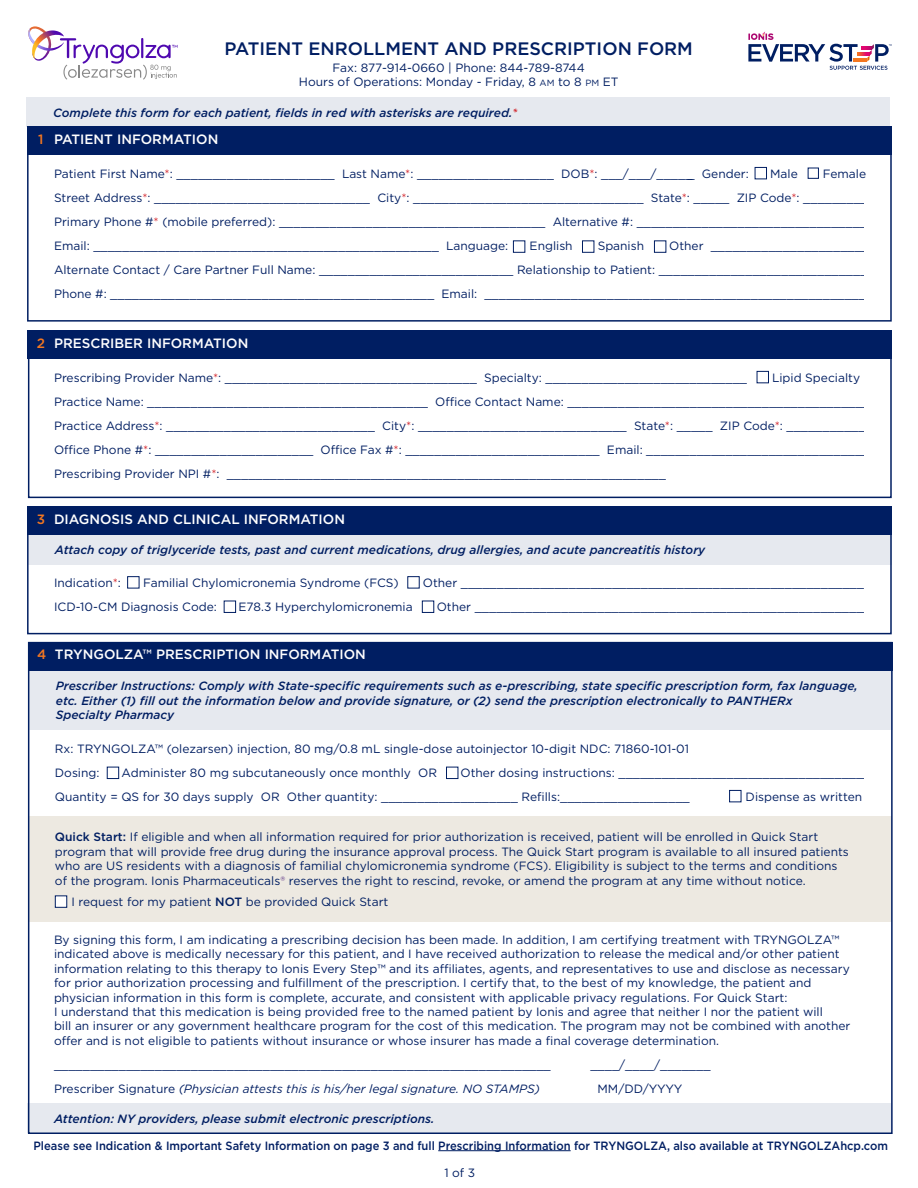
<style>
.page{position:relative;width:918px;height:1188px;background:#fff}
.page>*{position:absolute;margin:0;border:0;box-sizing:border-box;transform-origin:0 0}
.t1{font:500 18px "Gotham";color:#001e62}
.t2{font:500 13.5px "Gotham";color:#fff}
.t3{font:500 13.5px "Gotham";color:#f37721}
.t4{font:12px/14.4px "Gotham";color:#001e62}
.t5{font:italic 500 12px/14.4px "Gotham";color:#001e62}
.t6{font:500 12px "Gotham";color:#001e62;scale:.93 1}
.t7{font:italic 12px "Gotham";color:#001e62}
.s1{font-size:9px}
.s2{color:#d2232a}
.s3{font-weight:500}
.s4{color:#572c82}
.s5{font-style:normal}
</style>
<div class="page">
<div style="left:28px;top:816px;width:864px;height:105px;background:#ede9e1"></div>
<div style="left:27px;top:1103px;width:864px;height:29px;background:#e6e9ef"></div>
<div style="left:28px;top:535px;width:864px;height:29px;background:#e6e9ef"></div>
<div style="left:27px;top:127px;width:865px;height:195px;border:2px solid #001e62"></div>
<div style="left:28px;top:331px;width:864px;height:167px;border:2px solid #001e62"></div>
<div style="left:27px;top:507px;width:865px;height:127px;border:2px solid #001e62"></div>
<div style="left:26px;top:98px;width:864px;height:29px;background:#e6e9ef"></div>
<div style="left:27px;top:127px;width:865px;height:28px;background:#001e62"></div>
<div style="left:27px;top:331px;width:865px;height:28px;background:#001e62"></div>
<div style="left:27px;top:507px;width:865px;height:28px;background:#001e62"></div>
<svg style="left:28px;top:26px;width:149px;height:54px"></svg>
<svg style="left:748px;top:32px;width:144px;height:38px"></svg>
<div style="left:29px;top:670px;width:864px;height:59px;background:#e6e9ef"></div>
<div style="left:28px;top:642px;width:865px;height:28px;background:#001e62"></div>
<hr style="left:438px;top:1150px;width:133px;height:1px;background:#001e62">
<div style="left:127px;top:576px;width:12px;height:12px;background:#fff;border:1px solid #001e62"></div>
<div style="left:224px;top:601px;width:12px;height:12px;background:#fff;border:1px solid #001e62"></div>
<div style="left:107px;top:767px;width:12px;height:12px;background:#fff;border:1px solid #001e62"></div>
<div style="left:55px;top:895px;width:12px;height:13px;background:#fff;border:1px solid #001e62"></div>
<div style="left:422px;top:601px;width:12px;height:12px;background:#fff;border:1px solid #001e62"></div>
<div style="left:446px;top:767px;width:12px;height:12px;background:#fff;border:1px solid #001e62"></div>
<div style="left:729px;top:790px;width:12px;height:12px;background:#fff;border:1px solid #001e62"></div>
<svg style="left:407px;top:576px;width:13px;height:12px"></svg>
<div style="left:757px;top:371px;width:12px;height:12px;background:#fff;border:1px solid #001e62"></div>
<div style="left:755px;top:167px;width:12px;height:12px;background:#fff;border:1px solid #001e62"></div>
<div style="left:513px;top:240px;width:12px;height:13px;background:#fff;border:1px solid #001e62"></div>
<div style="left:582px;top:240px;width:12px;height:13px;background:#fff;border:1px solid #001e62"></div>
<div style="left:654px;top:240px;width:12px;height:13px;background:#fff;border:1px solid #001e62"></div>
<div style="left:808px;top:168px;width:11px;height:11px;background:#fff;border:1px solid #001e62"></div>
<p class="t3" style="left:38px;top:131px;width:7px">1</p>
<h1 class="t1" style="left:224px;top:37px;width:470px">PATIENT ENROLLMENT AND PRESCRIPTION FORM</h1>
<p class="t4" style="left:299px;top:60px;width:321px;text-align:center">Fax: 877-914-0660 | Phone: 844-789-8744<br>Hours of Operations: Monday - Friday, 8 <span class="s1">AM</span> to 8 <span class="s1">PM</span> ET</p>
<p class="t5" style="left:53px;top:105px;width:466px">Complete this form for each patient, fields in red with asterisks are required.<span class="s2">*</span></p>
<p class="t2" style="left:54px;top:131px;width:166px">PATIENT INFORMATION</p>
<p class="t4" style="left:54px;top:166px;width:696px">Patient First Name<span class="s2">*</span>: ______________________ Last Name<span class="s2">*</span>: ___________________ DOB<span class="s2">*</span>: ___/___/______ Gender:</p>
<p class="t4" style="left:770px;top:166px;width:29px">Male</p>
<p class="t4" style="left:54px;top:162px;width:816px;line-height:24px;text-indent:769px">Female Street Address<span class="s2">*</span>: ______________________________ City<span class="s2">*</span>: ________________________________ State<span class="s2">*</span>: _____ ZIP Code<span class="s2">*</span>: _________ Primary Phone #<span class="s2">*</span> (mobile preferred): _____________________________________ Alternative #: ________________________________ Email: ________________________________________________ Language:</p>
<p class="t4" style="left:54px;top:234px;width:817px;line-height:24px;text-indent:615px">Other ______________________<br>Alternate Contact / Care Partner Full Name: ___________________________ Relationship to Patient: _____________________________<br>Phone #: _____________________________________________ Email: _____________________________________________________</p>
<p class="t4" style="left:530px;top:238px;width:45px">English</p>
<p class="t4" style="left:598px;top:238px;width:48px">Spanish</p>
<p class="t3" style="left:37px;top:335px;width:10px">2</p>
<p class="t2" style="left:54px;top:335px;width:196px">PRESCRIBER INFORMATION</p>
<p class="t4" style="left:54px;top:366px;width:817px;line-height:24px;text-indent:718px">Lipid Specialty Practice Name: _______________________________________ Office Contact Name: __________________________________________ Practice Address<span class="s2">*</span>: _____________________________ City<span class="s2">*</span>: _____________________________ State<span class="s2">*</span>: _____ ZIP Code<span class="s2">*</span>: ___________ Office Phone #<span class="s2">*</span>: ______________________ Office Fax #<span class="s2">*</span>: ___________________________ Email: _______________________________ Prescribing Provider NPI #<span class="s2">*</span>: _____________________________________________________________</p>
<p class="t4" style="left:54px;top:370px;width:695px">Prescribing Provider Name<span class="s2">*</span>: ___________________________________ Specialty: ____________________________</p>
<p class="t3" style="left:37px;top:511px;width:10px">3</p>
<p class="t2" style="left:54px;top:511px;width:292px">DIAGNOSIS AND CLINICAL INFORMATION</p>
<p class="t5" style="left:55px;top:543px;width:652px">Attach copy of triglyceride tests, past and current medications, drug allergies, and acute pancreatitis history</p>
<p class="t4" style="left:54px;top:576px;width:68px">Indication<span class="s2">*</span>:</p>
<p class="t4" style="left:143px;top:576px;width:257px">Familial Chylomicronemia Syndrome (FCS)</p>
<p class="t4" style="left:423px;top:576px;width:450px">Other _________________________________________________________</p>
<p class="t4" style="left:54px;top:600px;width:164px">ICD-10-CM Diagnosis Code:</p>
<p class="t4" style="left:239px;top:600px;width:176px">E78.3 Hyperchylomicronemia</p>
<p class="t4" style="left:437px;top:600px;width:435px">Other _______________________________________________________</p>
<p class="t3" style="left:37px;top:646px;width:11px">4</p>
<p class="t2" style="left:55px;top:646px;width:313px">TRYNGOLZA™ PRESCRIPTION INFORMATION</p>
<p class="t5" style="left:56px;top:679px;width:803px">Prescriber Instructions: Comply with State-specific requirements such as e-prescribing, state specific prescription form, fax language, etc. Either (1) fill out the information below and provide signature, or (2) send the prescription electronically to PANTHERx<br>Specialty Pharmacy</p>
<p class="t4" style="left:55px;top:736px;width:636px;line-height:24px">Rx: TRYNGOLZA™️ (olezarsen) injection, 80 mg/0.8 mL single-dose autoinjector 10-digit NDC: 71860-101-01<br>Dosing:</p>
<p class="t4" style="left:55px;top:760px;width:817px;line-height:24px;text-indent:406px">Other dosing instructions: ___________________________________<br>Quantity = QS for 30 days supply OR Other quantity: ___________________ Refills:__________________</p>
<p class="t4" style="left:122px;top:765px;width:317px">Administer 80 mg subcutaneously once monthly OR</p>
<p class="t4" style="left:746px;top:789px;width:118px">Dispense as written</p>
<p class="t4" style="left:55px;top:830px;width:796px"><span class="s3">Quick Start:</span> If eligible and when all information required for prior authorization is received, patient will be enrolled in Quick Start program that will provide free drug during the insurance approval process. The Quick Start program is available to all insured patients who are US residents with a diagnosis of familial chylomicronemia syndrome (FCS). Eligibility is subject to the terms and conditions of the program. Ionis Pharmaceuticals<span class="s4">®</span> reserves the right to rescind, revoke, or amend the program at any time without notice.</p>
<p class="t4" style="left:71px;top:894px;width:318px">I request for my patient <span class="s3">NOT</span> be provided Quick Start</p>
<p class="t4" style="left:54px;top:932px;width:798px">By signing this form, I am indicating a prescribing decision has been made. In addition, I am certifying treatment with TRYNGOLZA™️ indicated above is medically necessary for this patient, and I have received authorization to release the medical and/or other patient information relating to this therapy to Ionis Every Step™ and its affiliates, agents, and representatives to use and disclose as necessary for prior authorization processing and fulfillment of the prescription. I certify that, to the best of my knowledge, the patient and physician information in this form is complete, accurate, and consistent with applicable privacy regulations. For Quick Start:<br>I understand that this medication is being provided free to the named patient by Ionis and agree that neither I nor the patient will<br>bill an insurer or any government healthcare program for the cost of this medication. The program may not be combined with another offer and is not eligible to patients without insurance or whose insurer has made a final coverage determination.</p>
<p class="t4" style="left:54px;top:1057px;width:498px">_____________________________________________________________________</p>
<p class="t4" style="left:590px;top:1057px;width:122px">____/____/_______</p>
<p class="t7" style="left:54px;top:1081px;width:487px"><span class="s5">Prescriber Signature</span> (Physician attests this is his/her legal signature. NO STAMPS)</p>
<p class="t4" style="left:598px;top:1081px;width:86px">MM/DD/YYYY</p>
<p class="t5" style="left:54px;top:1111px;width:382px">Attention: NY providers, please submit electronic prescriptions.</p>
<p class="t6" style="left:33px;top:1137px;width:920px">Please see Indication &amp; Important Safety Information on page 3 and full Prescribing Information for TRYNGOLZA, also available at TRYNGOLZAhcp.com</p>
<p class="t4" style="left:444px;top:1165px;width:33px">1 of 3</p>
</div>
